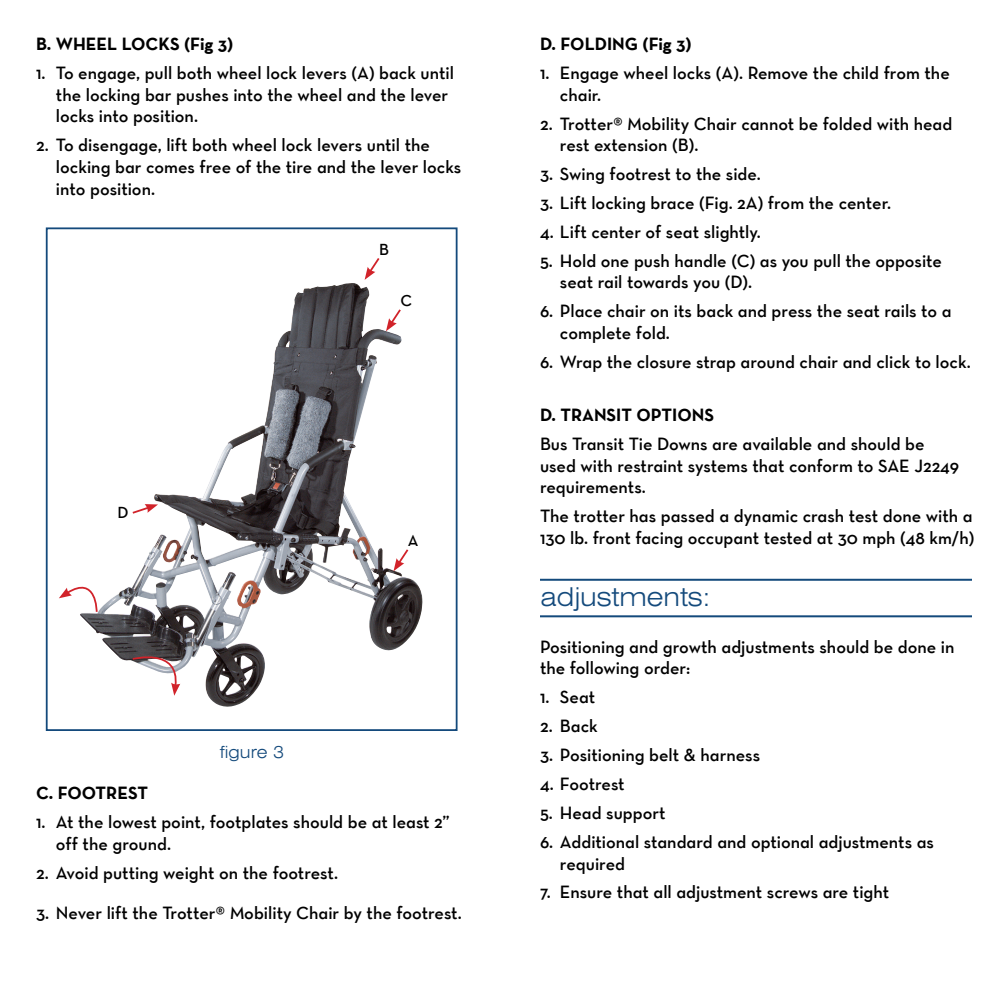
<style>
.page{position:relative;width:1008px;height:1008px;background:#fff}
.page>*{position:absolute;margin:0;border:0;box-sizing:border-box;transform-origin:0 0}
.t1{font:300 expanded 26px "Swiss 721 BT";color:#144a7c}
.t2{font:18px/21.6px "Neutraface Text TT Demi Alt";color:#000}
.t3{font:700 18px "Neutraface Text TT";color:#000}
.t4{font:300 expanded 16.8px "Swiss 721 BT";color:#144a7c}
.t5{font:16.2px "Neutraface Text TT Demi Alt";color:#000}
</style>
<div class="page">
<img style="left:80px;top:283px;width:343px;height:393px">
<div style="left:46px;top:227px;width:412px;height:504px;border:2px solid #144a7c"></div>
<svg style="left:365px;top:258px;width:15px;height:22px"></svg>
<svg style="left:386px;top:307px;width:17px;height:24px"></svg>
<svg style="left:393px;top:547px;width:17px;height:24px"></svg>
<svg style="left:131px;top:504px;width:27px;height:11px"></svg>
<svg style="left:59px;top:574px;width:39px;height:40px"></svg>
<svg style="left:131px;top:647px;width:49px;height:49px"></svg>
<hr style="left:540px;top:579px;width:432px;height:2px;background:#144a7c">
<hr style="left:540px;top:615px;width:432px;height:2px;background:#144a7c">
<p class="t3" style="left:36px;top:36px;width:199px">B. WHEEL LOCKS (Fig 3)</p>
<p class="t2" style="left:56px;top:63px;width:399px;text-indent:-20px">1. To engage, pull both wheel lock levers (A) back until the locking bar pushes into the wheel and the lever locks into position.</p>
<p class="t2" style="left:56px;top:135px;width:407px;text-indent:-20px">2. To disengage, lift both wheel lock levers until the locking bar comes free of the tire and the lever locks into position.</p>
<p class="t5" style="left:117px;top:505px;width:13px">D</p>
<p class="t4" style="left:220px;top:742px;width:66px">figure 3</p>
<p class="t5" style="left:379px;top:242px;width:11px">B</p>
<p class="t5" style="left:400px;top:293px;width:13px">C</p>
<p class="t5" style="left:408px;top:533px;width:12px">A</p>
<p class="t3" style="left:36px;top:785px;width:114px">C. FOOTREST</p>
<p class="t2" style="left:56px;top:812px;width:395px;text-indent:-20px">1. At the lowest point, footplates should be at least 2” off the ground.</p>
<p class="t2" style="left:36px;top:863px;width:304px">2. Avoid putting weight on the footrest.</p>
<p class="t2" style="left:36px;top:904px;width:427px">3. Never lift the Trotter® Mobility Chair by the footrest.</p>
<p class="t3" style="left:540px;top:36px;width:153px">D. FOLDING (Fig 3)</p>
<p class="t2" style="left:560px;top:63px;width:391px;text-indent:-20px">1. Engage wheel locks (A). Remove the child from the chair.</p>
<p class="t2" style="left:560px;top:114px;width:394px;text-indent:-20px">2. Trotter® Mobility Chair cannot be folded with head rest extension (B).</p>
<p class="t2" style="left:540px;top:164px;width:222px">3. Swing footrest to the side.</p>
<p class="t2" style="left:540px;top:193px;width:353px">3. Lift locking brace (Fig. 2A) from the center.</p>
<p class="t2" style="left:540px;top:222px;width:222px">4. Lift center of seat slightly.</p>
<p class="t2" style="left:560px;top:251px;width:384px;text-indent:-20px">5. Hold one push handle (C) as you pull the opposite seat rail towards you (D).</p>
<p class="t2" style="left:560px;top:301px;width:393px;text-indent:-20px">6. Place chair on its back and press the seat rails to a complete fold.</p>
<p class="t2" style="left:540px;top:352px;width:432px">6. Wrap the closure strap around chair and click to lock.</p>
<p class="t3" style="left:540px;top:407px;width:176px">D. TRANSIT OPTIONS</p>
<p class="t2" style="left:540px;top:434px;width:421px">Bus Transit Tie Downs are available and should be used with restraint systems that conform to SAE J2249 requirements.</p>
<p class="t2" style="left:540px;top:506px;width:436px">The trotter has passed a dynamic crash test done with a<br>130 lb. front facing occupant tested at 30 mph (48 km/h)</p>
<h1 class="t1" style="left:540px;top:581px;width:172px">adjustments:</h1>
<p class="t2" style="left:540px;top:637px;width:416px">Positioning and growth adjustments should be done in the following order:</p>
<p class="t2" style="left:540px;top:688px;width:57px">1. Seat</p>
<p class="t2" style="left:540px;top:716px;width:59px">2. Back</p>
<p class="t2" style="left:540px;top:745px;width:222px">3. Positioning belt &amp; harness</p>
<p class="t2" style="left:540px;top:774px;width:86px">4. Footrest</p>
<p class="t2" style="left:540px;top:803px;width:127px">5. Head support</p>
<p class="t2" style="left:560px;top:832px;width:376px;text-indent:-20px">6. Additional standard and optional adjustments as required</p>
<p class="t2" style="left:540px;top:883px;width:351px">7. Ensure that all adjustment screws are tight</p>
</div>
